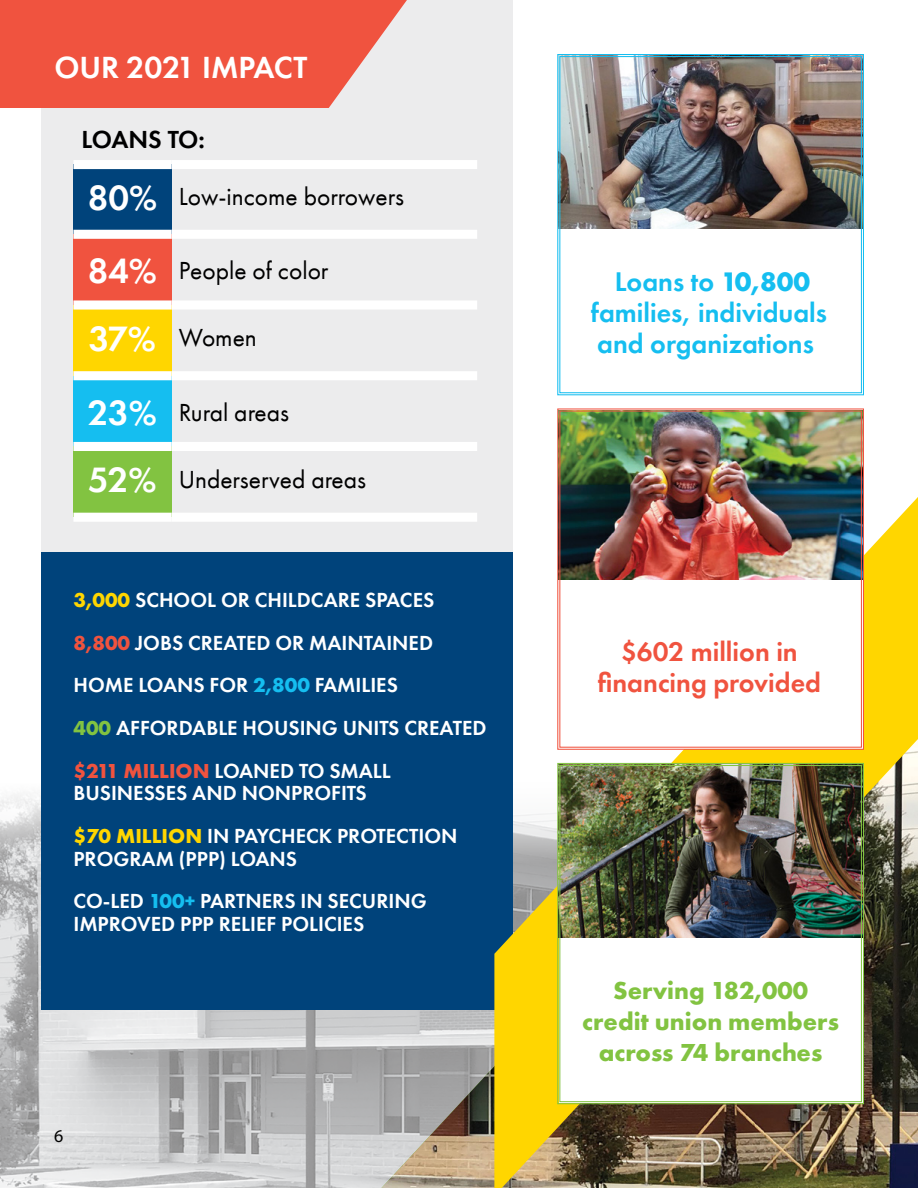
<style>
.page{position:relative;width:918px;height:1188px;background:#fff}
.page>*{position:absolute;margin:0;border:0;box-sizing:border-box;transform-origin:0 0}
.t1{font:600 31.5px "Futura PT";color:#fff}
.t2{font:600 27.75px/30.9px "Futura PT";color:#15bef0;text-align:center}
.t3{font:600 27.75px/30.9px "Futura PT";color:#f0533f;text-align:center}
.t4{font:700 25.5px/30.9px "Futura PT";color:#82c341;text-align:center}
.t5{font:25.35px "Futura PT";color:#000}
.t6{font:600 25.35px "Futura PT";letter-spacing:-.02em;color:#000}
.t7{font:600 21px/42.8px "Futura PT";color:#fff}
.t8{font:18px "Myriad Pro";color:#000}
.s1{font-weight:600;font-size:36.3px;color:#fff}
.s2{font-weight:700;color:#ffd600}
.s3{font-weight:700;color:#f0533f}
.s4{font-weight:700;color:#15bef0}
.s5{font-weight:700;color:#82c341}
.s6{font-weight:700}
</style>
<div class="page">
<img style="left:0;top:794px;width:381px;height:394px">
<div style="left:41px;top:0;width:472px;height:1010px;background:#ececed"></div>
<div style="left:41px;top:552px;width:472px;height:458px;background:#00437b"></div>
<img style="left:381px;top:1010px;width:113px;height:178px">
<img style="left:494px;top:497px;width:424px;height:691px">
<svg style="left:0;top:0;width:407px;height:108px;background:#ef614f"></svg>
<img style="left:557px;top:54px;width:307px;height:342px">
<div style="left:559px;top:56px;width:303px;height:337px;border:1px solid #15bef0"></div>
<img style="left:557px;top:408px;width:308px;height:342px">
<div style="left:559px;top:411px;width:303px;height:337px;border:1px solid #f0533f"></div>
<img style="left:557px;top:762px;width:308px;height:343px">
<div style="left:559px;top:765px;width:303px;height:337px;border:1px solid #82c341"></div>
<div style="left:73px;top:165px;width:98px;height:69px;background:#00437b"></div>
<div style="left:73px;top:234px;width:98px;height:71px;background:#f0533f"></div>
<div style="left:73px;top:305px;width:98px;height:71px;background:#ffd600"></div>
<div style="left:73px;top:376px;width:98px;height:70px;background:#15bef0"></div>
<div style="left:73px;top:446px;width:98px;height:71px;background:#82c341"></div>
<div style="left:73px;top:160px;width:98px;height:9px;background:#fff"></div>
<div style="left:171px;top:160px;width:306px;height:9px;background:#fff"></div>
<div style="left:73px;top:230px;width:98px;height:9px;background:#fff"></div>
<div style="left:171px;top:230px;width:306px;height:9px;background:#fff"></div>
<div style="left:73px;top:300px;width:98px;height:10px;background:#fff"></div>
<div style="left:171px;top:300px;width:306px;height:10px;background:#fff"></div>
<div style="left:73px;top:371px;width:98px;height:9px;background:#fff"></div>
<div style="left:171px;top:371px;width:306px;height:9px;background:#fff"></div>
<div style="left:73px;top:442px;width:98px;height:9px;background:#fff"></div>
<div style="left:171px;top:442px;width:306px;height:9px;background:#fff"></div>
<div style="left:73px;top:513px;width:98px;height:9px;background:#fff"></div>
<div style="left:171px;top:513px;width:306px;height:9px;background:#fff"></div>
<h1 class="t1" style="left:54px;top:48px;width:254px">OUR 2021 IMPACT</h1>
<p class="t6" style="left:82px;top:124px;width:125px">LOANS TO:</p>
<p class="t5" style="left:88px;top:182px;width:318px"><span class="s1">80%</span> Low-income borrowers</p>
<p class="t5" style="left:88px;top:256px;width:242px"><span class="s1">84%</span> People of color</p>
<p class="t5" style="left:89px;top:323px;width:170px"><span class="s1">37%</span> Women</p>
<p class="t5" style="left:88px;top:397px;width:203px"><span class="s1">23%</span> Rural areas</p>
<p class="t5" style="left:88px;top:464px;width:279px"><span class="s1">52%</span> Underserved areas</p>
<p class="t7" style="left:73px;top:578px;width:415px"><span class="s2">3,000</span> SCHOOL OR CHILDCARE SPACES<br><span class="s3">8,800</span> JOBS CREATED OR MAINTAINED<br>HOME LOANS FOR <span class="s4">2,800</span> FAMILIES<br><span class="s5">400</span> AFFORDABLE HOUSING UNITS CREATED <span class="s3">$211 MILLION</span> LOANED TO SMALL</p>
<p class="t7" style="left:73px;top:772px;width:386px">BUSINESSES AND NONPROFITS<br><span class="s2">$70 MILLION</span> IN PAYCHECK PROTECTION</p>
<p class="t7" style="left:73px;top:837px;width:355px">PROGRAM (PPP) LOANS<br>CO-LED <span class="s4">100+</span> PARTNERS IN SECURING</p>
<p class="t7" style="left:73px;top:902px;width:292px">IMPROVED PPP RELIEF POLICIES</p>
<p class="t8" style="left:54px;top:1125px;width:11px">6</p>
<h2 class="t2" style="left:591px;top:266px;width:238px">Loans to <span class="s6">10,800 </span>families, individuals and organizations</h2>
<h2 class="t3" style="left:598px;top:636px;width:225px">$602 million in financing provided</h2>
<p class="t4" style="left:582px;top:975px;width:258px">Serving 182,000 credit union members across 74 branches</p>
</div>
